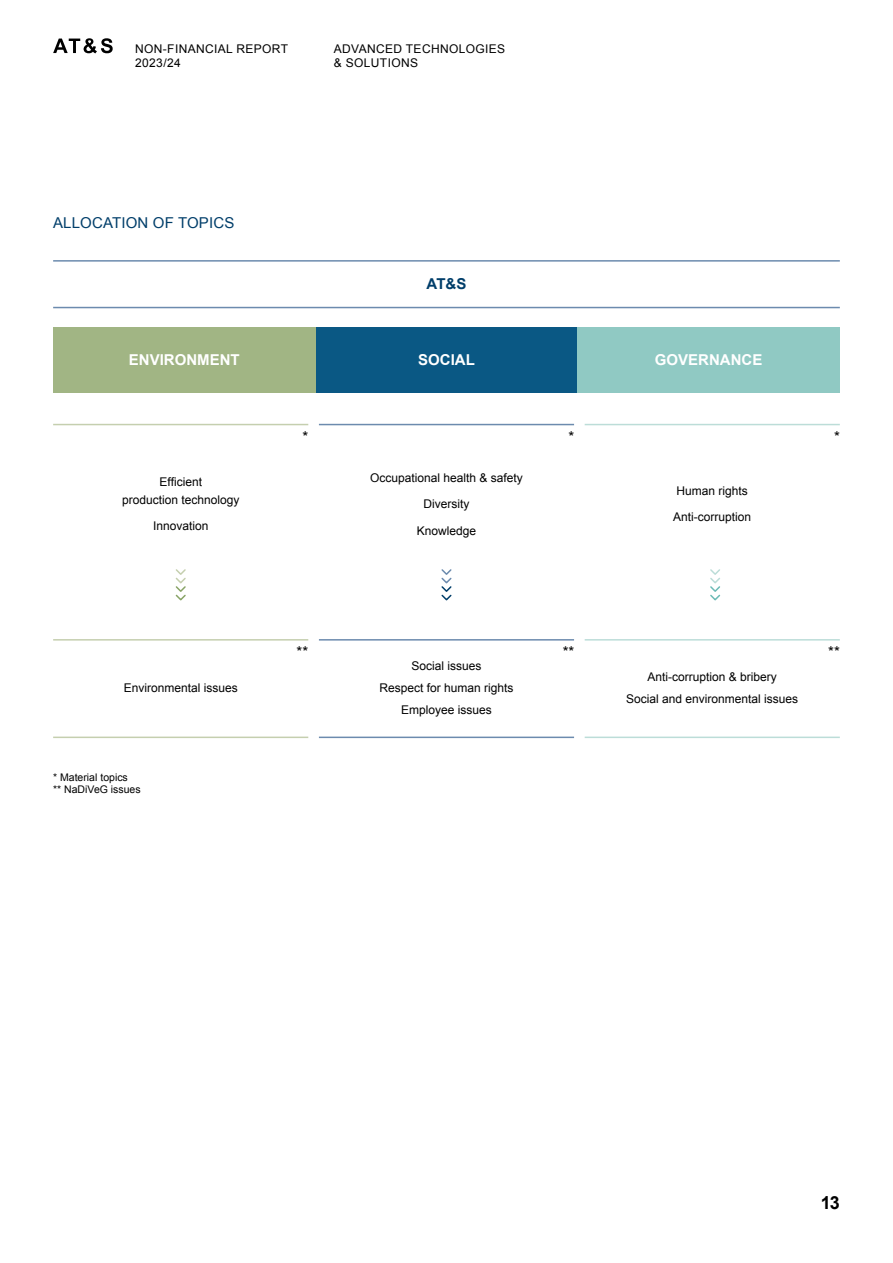
<style>
.page{position:relative;width:893px;height:1263px;background:#fff}
.page>*{position:absolute;margin:0;border:0;box-sizing:border-box;transform-origin:0 0}
.t1{font:700 18px "Arial";color:#000}
.t2{font:700 15px "Arial";color:#fff}
.t3{font:15px "Arial";letter-spacing:.01em;color:#003e6a}
.t4{font:15px "Arial";color:#000}
.t5{font:700 15px "Arial";color:#003e6a}
.t6{font:12px/22.2px "Arial";color:#000;text-align:center}
.t7{font:12px/13.5px "Arial";letter-spacing:.03em;color:#000}
.t8{font:10.5px/12.6px "Arial";color:#000}
</style>
<div class="page">
<div style="left:315px;top:327px;width:263px;height:66px;background:#0a5884"></div>
<div style="left:578px;top:327px;width:262px;height:66px;background:#90c9c3"></div>
<div style="left:53px;top:327px;width:262px;height:66px;background:#a1b584"></div>
<hr style="left:53px;top:737px;width:255px;height:1px;background:#c5cfaf">
<hr style="left:53px;top:639px;width:255px;height:2px;background:#c5cfaf">
<hr style="left:53px;top:424px;width:255px;height:1px;background:#c5cfaf">
<hr style="left:319px;top:737px;width:255px;height:1px;background:#6c8bae">
<hr style="left:319px;top:639px;width:255px;height:2px;background:#6c8bae">
<hr style="left:319px;top:424px;width:255px;height:1px;background:#6c8bae">
<hr style="left:53px;top:260px;width:787px;height:2px;background:#6c8bae">
<hr style="left:53px;top:307px;width:787px;height:1px;background:#6c8bae">
<hr style="left:585px;top:737px;width:255px;height:1px;background:#bcddd8">
<hr style="left:585px;top:639px;width:255px;height:2px;background:#bcddd8">
<hr style="left:585px;top:424px;width:255px;height:1px;background:#bcddd8">
<svg style="left:175px;top:569px;width:11px;height:32px"></svg>
<svg style="left:441px;top:569px;width:11px;height:32px"></svg>
<svg style="left:710px;top:569px;width:11px;height:32px"></svg>
<svg style="left:53px;top:38px;width:60px;height:15px"></svg>
<p class="t7" style="left:135px;top:43px;width:154px">NON-FINANCIAL REPORT<br>2023/24</p>
<p class="t7" style="left:334px;top:43px;width:173px">ADVANCED TECHNOLOGIES &amp; SOLUTIONS</p>
<p class="t3" style="left:53px;top:213px;width:183px">ALLOCATION OF TOPICS</p>
<p class="t2" style="left:129px;top:350px;width:112px">ENVIRONMENT</p>
<p class="t6" style="left:122px;top:473px;width:119px;line-height:18px">Efficient<br>production technology</p>
<p class="t6" style="left:153px;top:515px;width:57px">Innovation</p>
<p class="t6" style="left:124px;top:677px;width:116px">Environmental issues</p>
<p class="t8" style="left:53px;top:771px;width:89px">* Material topics<br>** NaDiVeG issues</p>
<p class="t5" style="left:427px;top:274px;width:41px">AT&amp;S</p>
<p class="t2" style="left:418px;top:350px;width:58px">SOCIAL</p>
<p class="t2" style="left:655px;top:350px;width:109px">GOVERNANCE</p>
<p class="t4" style="left:302px;top:427px;width:7px">*</p>
<p class="t4" style="left:569px;top:427px;width:7px">*</p>
<p class="t4" style="left:834px;top:427px;width:7px">*</p>
<p class="t6" style="left:370px;top:466px;width:154px">Occupational health &amp; safety</p>
<p class="t6" style="left:423px;top:493px;width:47px">Diversity</p>
<p class="t6" style="left:417px;top:519px;width:61px">Knowledge</p>
<p class="t6" style="left:677px;top:480px;width:73px">Human rights</p>
<p class="t6" style="left:673px;top:506px;width:80px">Anti-corruption</p>
<p class="t4" style="left:297px;top:642px;width:13px">**</p>
<p class="t4" style="left:563px;top:642px;width:13px">**</p>
<p class="t4" style="left:828px;top:642px;width:13px">**</p>
<p class="t6" style="left:379px;top:655px;width:136px">Social issues<br>Respect for human rights<br>Employee issues</p>
<p class="t6" style="left:626px;top:666px;width:174px">Anti-corruption &amp; bribery<br>Social and environmental issues</p>
<h1 class="t1" style="left:821px;top:1191px;width:21px">13</h1>
</div>
